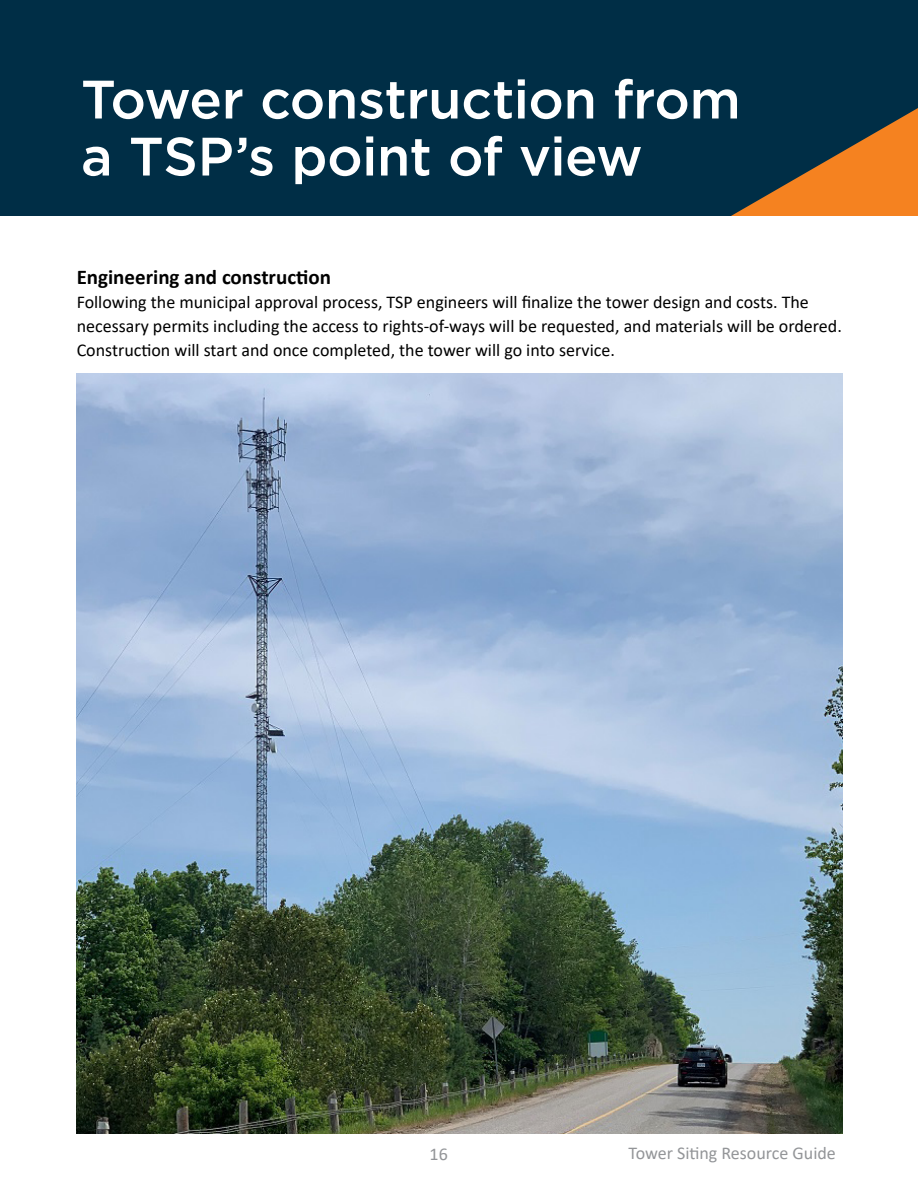
<style>
.page{position:relative;width:918px;height:1188px;background:#fff}
.page>*{position:absolute;margin:0;border:0;box-sizing:border-box;transform-origin:0 0}
.t1{font:500 54px/57px "Gotham";letter-spacing:-.01em;color:#fff}
.t2{font:700 21px "Calibri";color:#000}
.t3{font:18px/24px "Calibri";color:#000}
.t4{font:18px "Calibri";color:#939598}
</style>
<div class="page">
<div style="left:0;top:0;width:918px;height:216px;background:#002e46"></div>
<svg style="left:731px;top:108px;width:187px;height:108px"></svg>
<img style="left:76px;top:374px;width:766px;height:760px">
<h1 class="t1" style="left:81px;top:70px;width:661px">Tower construction from a TSP’s point of view</h1>
<p class="t2" style="left:77px;top:262px;width:256px">Engineering and construction</p>
<p class="t3" style="left:77px;top:289px;width:767px">Following the municipal approval process, TSP engineers will finalize the tower design and costs. The necessary permits including the access to rights-of-ways will be requested, and materials will be ordered.<br>Construction will start and once completed, the tower will go into service.</p>
<p class="t4" style="left:430px;top:1141px;width:20px">16</p>
<p class="t4" style="left:628px;top:1140px;width:209px">Tower Siting Resource Guide</p>
</div>
